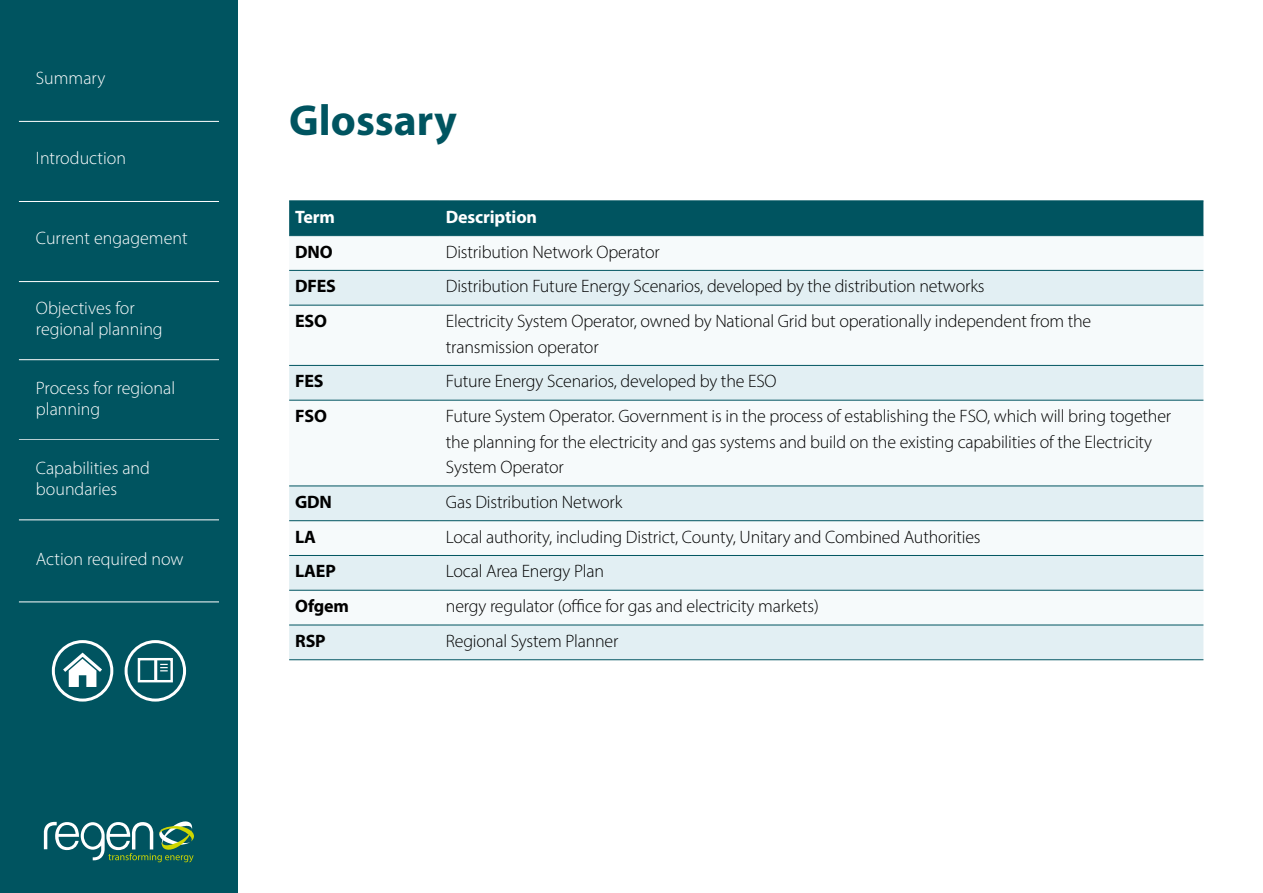
<style>
.page{position:relative;width:1263px;height:893px;background:#fff}
.page>*{position:absolute;margin:0;border:0;box-sizing:border-box;transform-origin:0 0}
.t1{font:700 43.5px "Myriad Pro";color:#005460}
.t2{font:300 18px/25.5px "Myriad Pro";letter-spacing:-.01em;color:#000}
.t3{font:300 18px/21.6px "Myriad Pro";color:#fff}
.t4{font:700 18px "Myriad Pro";letter-spacing:-.01em;color:#000}
.t5{font:700 18px "Myriad Pro";letter-spacing:-.01em;color:#fff}
</style>
<div class="page">
<div style="left:0;top:0;width:238px;height:893px;background:#005460"></div>
<div style="left:289px;top:202px;width:914px;height:33px;background:#005460"></div>
<div style="left:289px;top:236px;width:914px;height:34px;background:#f6fafb"></div>
<svg style="left:289px;top:271px;width:914px;height:388px;fill:#f6fafb"></svg>
<hr style="left:289px;top:201px;width:151px;height:1px;background:#005460">
<hr style="left:440px;top:201px;width:763px;height:1px;background:#005460">
<hr style="left:289px;top:235px;width:151px;height:1px;background:#005460">
<hr style="left:440px;top:235px;width:763px;height:1px;background:#005460">
<hr style="left:289px;top:270px;width:151px;height:1px;background:#005460">
<hr style="left:440px;top:270px;width:763px;height:1px;background:#005460">
<hr style="left:289px;top:305px;width:151px;height:1px;background:#005460">
<hr style="left:440px;top:305px;width:763px;height:1px;background:#005460">
<hr style="left:289px;top:365px;width:151px;height:1px;background:#005460">
<hr style="left:440px;top:365px;width:763px;height:1px;background:#005460">
<hr style="left:289px;top:400px;width:151px;height:1px;background:#005460">
<hr style="left:440px;top:400px;width:763px;height:1px;background:#005460">
<hr style="left:289px;top:486px;width:151px;height:1px;background:#005460">
<hr style="left:440px;top:486px;width:763px;height:1px;background:#005460">
<hr style="left:289px;top:520px;width:151px;height:1px;background:#005460">
<hr style="left:440px;top:520px;width:763px;height:1px;background:#005460">
<hr style="left:289px;top:555px;width:151px;height:1px;background:#005460">
<hr style="left:440px;top:555px;width:763px;height:1px;background:#005460">
<hr style="left:289px;top:590px;width:151px;height:1px;background:#005460">
<hr style="left:440px;top:590px;width:763px;height:1px;background:#005460">
<hr style="left:289px;top:625px;width:151px;height:1px;background:#005460">
<hr style="left:440px;top:625px;width:763px;height:1px;background:#005460">
<hr style="left:289px;top:659px;width:151px;height:1px;background:#005460">
<hr style="left:440px;top:659px;width:763px;height:1px;background:#005460">
<div style="left:52px;top:640px;width:61px;height:62px;border:3px solid #fff;border-radius:50%"></div>
<svg style="left:60px;top:650px;width:45px;height:37px"></svg>
<div style="left:125px;top:640px;width:61px;height:62px;border:3px solid #fff;border-radius:50%"></div>
<div style="left:138px;top:658px;width:35px;height:24px;border:2px solid #fff"></div>
<hr style="left:154px;top:659px;width:3px;height:22px;background:#fff">
<svg style="left:160px;top:664px;width:8px;height:7px"></svg>
<svg style="left:44px;top:821px;width:150px;height:41px"></svg>
<hr style="left:19px;top:602px;width:200px;height:1px;background:#fff">
<hr style="left:19px;top:439px;width:200px;height:1px;background:#fff">
<hr style="left:19px;top:359px;width:200px;height:1px;background:#fff">
<hr style="left:19px;top:281px;width:200px;height:1px;background:#fff">
<hr style="left:19px;top:201px;width:200px;height:1px;background:#fff">
<hr style="left:19px;top:121px;width:200px;height:1px;background:#fff">
<hr style="left:19px;top:520px;width:200px;height:1px;background:#fff">
<p class="t3" style="left:36px;top:67px;width:71px">Summary</p>
<p class="t3" style="left:36px;top:147px;width:92px">Introduction</p>
<p class="t3" style="left:36px;top:227px;width:153px">Current engagement</p>
<p class="t3" style="left:36px;top:297px;width:128px">Objectives for regional planning</p>
<p class="t3" style="left:36px;top:377px;width:141px">Process for regional planning</p>
<p class="t3" style="left:36px;top:457px;width:116px">Capabilities and boundaries</p>
<p class="t3" style="left:36px;top:548px;width:149px">Action required now</p>
<h1 class="t1" style="left:289px;top:92px;width:169px">Glossary</h1>
<p class="t5" style="left:295px;top:205px;width:41px">Term</p>
<p class="t5" style="left:446px;top:205px;width:93px">Description</p>
<p class="t4" style="left:295px;top:240px;width:39px">DNO</p>
<p class="t2" style="left:446px;top:239px;width:215px">Distribution Network Operator</p>
<p class="t4" style="left:295px;top:275px;width:42px">DFES</p>
<p class="t2" style="left:446px;top:273px;width:540px">Distribution Future Energy Scenarios, developed by the distribution networks</p>
<p class="t4" style="left:295px;top:309px;width:33px">ESO</p>
<p class="t2" style="left:446px;top:308px;width:647px">Electricity System Operator, owned by National Grid but operationally independent from the transmission operator</p>
<p class="t4" style="left:295px;top:370px;width:30px">FES</p>
<p class="t2" style="left:446px;top:368px;width:332px">Future Energy Scenarios, developed by the ESO</p>
<p class="t4" style="left:295px;top:404px;width:33px">FSO</p>
<p class="t2" style="left:446px;top:403px;width:727px">Future System Operator. Government is in the process of establishing the FSO, which will bring together the planning for the electricity and gas systems and build on the existing capabilities of the Electricity<br>System Operator</p>
<p class="t4" style="left:295px;top:490px;width:38px">GDN</p>
<p class="t2" style="left:446px;top:489px;width:178px">Gas Distribution Network</p>
<p class="t4" style="left:295px;top:525px;width:22px">LA</p>
<p class="t2" style="left:446px;top:524px;width:536px">Local authority, including District, County, Unitary and Combined Authorities</p>
<p class="t4" style="left:295px;top:560px;width:42px">LAEP</p>
<p class="t2" style="left:446px;top:559px;width:160px">Local Area Energy Plan</p>
<p class="t4" style="left:295px;top:594px;width:55px">Ofgem</p>
<p class="t2" style="left:446px;top:593px;width:374px">nergy regulator (office for gas and electricity markets)</p>
<p class="t4" style="left:295px;top:629px;width:32px">RSP</p>
<p class="t2" style="left:446px;top:628px;width:174px">Regional System Planner</p>
</div>
